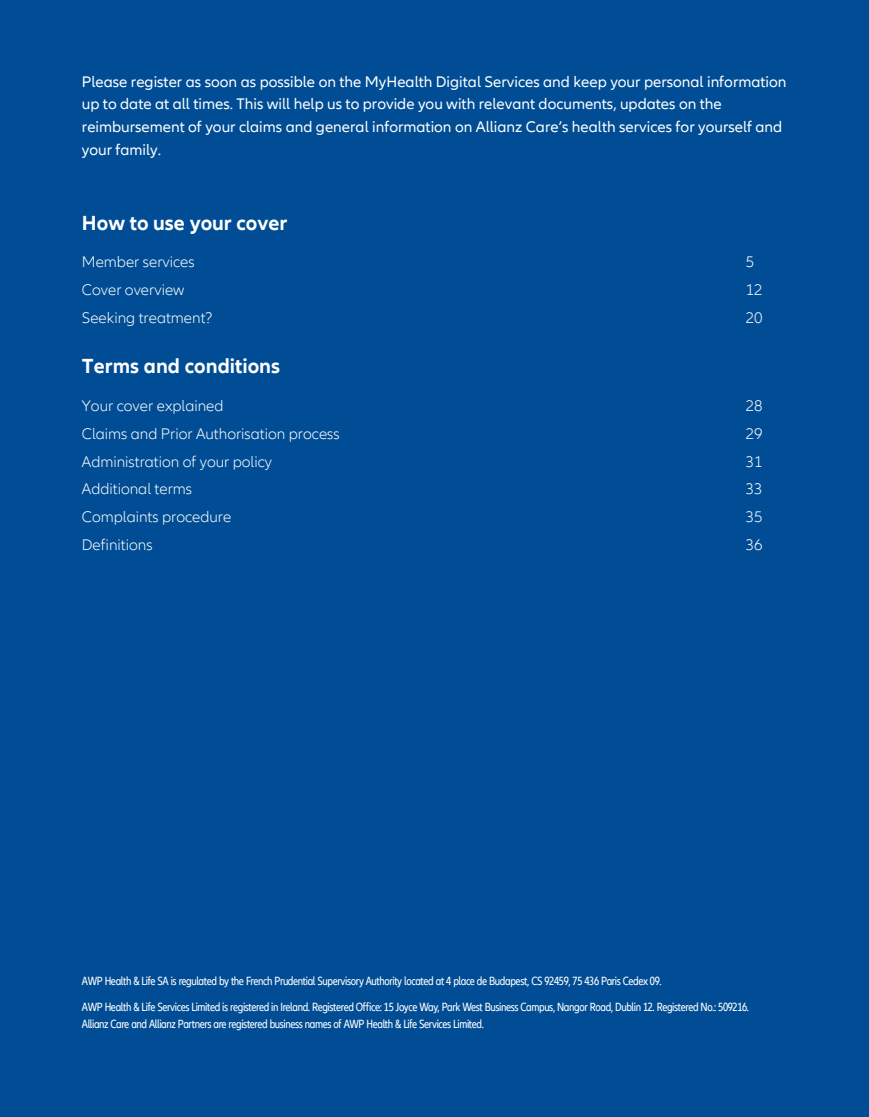
<style>
.page{position:relative;width:869px;height:1117px;background:#fff}
.page>*{position:absolute;margin:0;border:0;box-sizing:border-box;transform-origin:0 0}
.Normal_1{font:700 21px "Allianz Neo";color:#fff}
.Normal_1-2{font:15.75px/22.8px "Allianz Neo";color:#fff}
.Normal_1-3{font:300 15.75px "Allianz Neo";color:#fff}
.t1{font:condensed 12.25px/16.6px "Allianz Neo";letter-spacing:-.03em;color:#fff}
</style>
<div class="page">
<div style="left:0;top:0;width:868px;height:1116px;background:#014d95"></div>
<p class="Normal_1-2" style="left:82px;top:70px;width:705px">Please register as soon as possible on the MyHealth Digital Services and keep your personal information up to date at all times. This will help us to provide you with relevant documents, updates on the reimbursement of your claims and general information on Allianz Care’s health services for yourself and your family.</p>
<p class="Normal_1" style="left:82px;top:210px;width:207px">How to use your cover</p>
<p class="Normal_1-3" style="left:82px;top:253px;width:114px">Member services</p>
<p class="Normal_1-3" style="left:745px;top:253px;width:10px">5</p>
<p class="Normal_1-3" style="left:82px;top:281px;width:104px">Cover overview</p>
<p class="Normal_1-3" style="left:745px;top:281px;width:18px">12</p>
<p class="Normal_1-3" style="left:82px;top:308px;width:132px">Seeking treatment?</p>
<p class="Normal_1-3" style="left:745px;top:308px;width:18px">20</p>
<p class="Normal_1" style="left:82px;top:354px;width:200px">Terms and conditions</p>
<p class="Normal_1-3" style="left:82px;top:397px;width:143px">Your cover explained</p>
<p class="Normal_1-3" style="left:745px;top:397px;width:18px">28</p>
<p class="Normal_1-3" style="left:82px;top:424px;width:259px">Claims and Prior Authorisation process</p>
<p class="Normal_1-3" style="left:745px;top:424px;width:18px">29</p>
<p class="Normal_1-3" style="left:82px;top:452px;width:191px">Administration of your policy</p>
<p class="Normal_1-3" style="left:745px;top:452px;width:18px">31</p>
<p class="Normal_1-3" style="left:82px;top:480px;width:112px">Additional terms</p>
<p class="Normal_1-3" style="left:745px;top:480px;width:18px">33</p>
<p class="Normal_1-3" style="left:82px;top:508px;width:151px">Complaints procedure</p>
<p class="Normal_1-3" style="left:745px;top:508px;width:18px">35</p>
<p class="Normal_1-3" style="left:82px;top:535px;width:72px">Definitions</p>
<p class="Normal_1-3" style="left:745px;top:535px;width:18px">36</p>
<p class="t1" style="left:82px;top:972px;width:581px">AWP Health &amp; Life SA is regulated by the French Prudential Supervisory Authority located at 4 place de Budapest, CS 92459, 75 436 Paris Cedex 09.</p>
<p class="t1" style="left:82px;top:998px;width:668px">AWP Health &amp; Life Services Limited is registered in Ireland. Registered Office: 15 Joyce Way, Park West Business Campus, Nangor Road, Dublin 12. Registered No.: 509216.<br>Allianz Care and Allianz Partners are registered business names of AWP Health &amp; Life Services Limited.</p>
</div>
